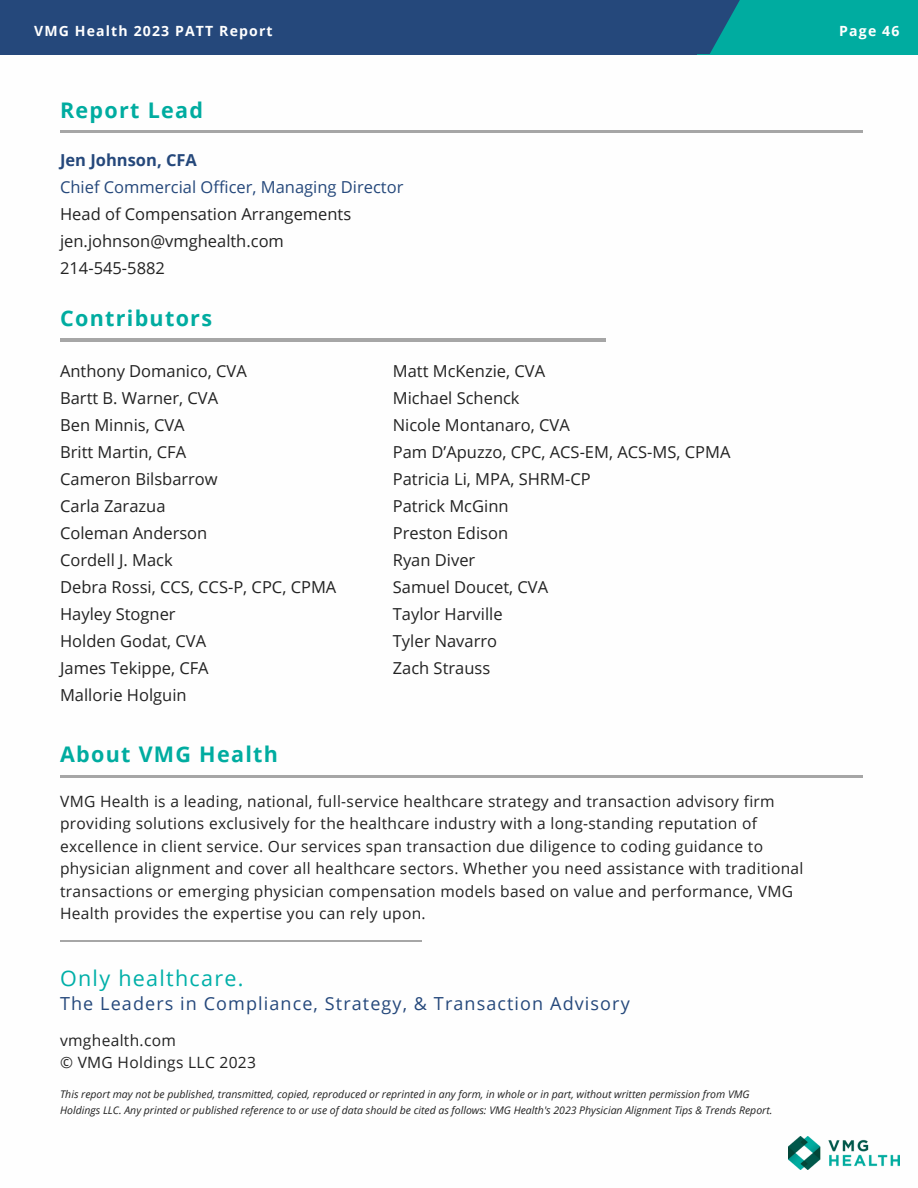
<style>
.page{position:relative;width:918px;height:1188px;background:#fff}
.page>*{position:absolute;margin:0;border:0;box-sizing:border-box;transform-origin:0 0}
.t1{font:700 21.6px "Open Sans";letter-spacing:.06em;color:#00aca0}
.t2{font:21.6px "Open Sans";letter-spacing:.06em;color:#00afa8}
.t3{font:18px "Open Sans";letter-spacing:.06em;color:#25487b}
.t4{font:16.5px "Open Sans";color:#222}
.t5{font:16.5px "Open Sans";color:#25487b}
.t6{font:700 16.5px "Open Sans";color:#25487b}
.t7{font:15.6px/22.5px "Open Sans";letter-spacing:.02em;color:#222}
.t8{font:700 14.1px "Open Sans";letter-spacing:.08em;color:#fff}
.t9{font:italic 10.5px/15.8px "Open Sans";color:#222}
</style>
<div class="page">
<div style="left:0;top:0;width:918px;height:54px;background:#00aca0"></div>
<svg style="left:696px;top:0;width:44px;height:54px"></svg>
<div style="left:0;top:0;width:696px;height:54px;background:#25487b"></div>
<hr style="left:60px;top:941px;width:362px;height:1px;background:#a6a6a6">
<hr style="left:60px;top:131px;width:802px;height:2px;background:#a6a6a6">
<hr style="left:60px;top:776px;width:802px;height:2px;background:#a6a6a6">
<hr style="left:60px;top:339px;width:546px;height:2px;background:#a6a6a6">
<img style="left:788px;top:1136px;width:112px;height:34px">
<p class="t8" style="left:34px;top:21px;width:240px">VMG Health 2023 PATT Report</p>
<p class="t8" style="left:839px;top:21px;width:62px">Page 46</p>
<p class="t1" style="left:60px;top:95px;width:144px">Report Lead</p>
<p class="t6" style="left:60px;top:148px;width:138px">Jen Johnson, CFA</p>
<p class="t5" style="left:60px;top:175px;width:345px">Chief Commercial Officer, Managing Director</p>
<p class="t4" style="left:60px;top:202px;width:293px">Head of Compensation Arrangements</p>
<p class="t4" style="left:60px;top:229px;width:225px">jen.johnson@vmghealth.com</p>
<p class="t4" style="left:60px;top:256px;width:106px">214-545-5882</p>
<p class="t1" style="left:60px;top:302px;width:153px">Contributors</p>
<p class="t4" style="left:60px;top:359px;width:188px">Anthony Domanico, CVA</p>
<p class="t4" style="left:60px;top:386px;width:160px">Bartt B. Warner, CVA</p>
<p class="t4" style="left:60px;top:413px;width:126px">Ben Minnis, CVA</p>
<p class="t4" style="left:60px;top:440px;width:128px">Britt Martin, CFA</p>
<p class="t4" style="left:60px;top:467px;width:159px">Cameron Bilsbarrow</p>
<p class="t4" style="left:60px;top:494px;width:107px">Carla Zarazua</p>
<p class="t4" style="left:60px;top:521px;width:149px">Coleman Anderson</p>
<p class="t4" style="left:60px;top:548px;width:114px">Cordell J. Mack</p>
<p class="t4" style="left:60px;top:575px;width:278px">Debra Rossi, CCS, CCS-P, CPC, CPMA</p>
<p class="t4" style="left:60px;top:602px;width:117px">Hayley Stogner</p>
<p class="t4" style="left:60px;top:629px;width:148px">Holden Godat, CVA</p>
<p class="t4" style="left:60px;top:656px;width:150px">James Tekippe, CFA</p>
<p class="t4" style="left:60px;top:683px;width:128px">Mallorie Holguin</p>
<p class="t1" style="left:60px;top:739px;width:219px">About VMG Health</p>
<p class="t4" style="left:393px;top:359px;width:154px">Matt McKenzie, CVA</p>
<p class="t4" style="left:393px;top:386px;width:128px">Michael Schenck</p>
<p class="t4" style="left:393px;top:413px;width:179px">Nicole Montanaro, CVA</p>
<p class="t4" style="left:393px;top:440px;width:339px">Pam D’Apuzzo, CPC, ACS-EM, ACS-MS, CPMA</p>
<p class="t4" style="left:393px;top:467px;width:199px">Patricia Li, MPA, SHRM-CP</p>
<p class="t4" style="left:393px;top:494px;width:117px">Patrick McGinn</p>
<p class="t4" style="left:393px;top:521px;width:117px">Preston Edison</p>
<p class="t4" style="left:393px;top:548px;width:84px">Ryan Diver</p>
<p class="t4" style="left:393px;top:575px;width:157px">Samuel Doucet, CVA</p>
<p class="t4" style="left:393px;top:602px;width:111px">Taylor Harville</p>
<p class="t4" style="left:393px;top:629px;width:106px">Tyler Navarro</p>
<p class="t4" style="left:393px;top:656px;width:99px">Zach Strauss</p>
<p class="t7" style="left:60px;top:790px;width:745px">VMG Health is a leading, national, full-service healthcare strategy and transaction advisory firm providing solutions exclusively for the healthcare industry with a long-standing reputation of excellence in client service. Our services span transaction due diligence to coding guidance to physician alignment and cover all healthcare sectors. Whether you need assistance with traditional transactions or emerging physician compensation models based on value and performance, VMG Health provides the expertise you can rely upon.</p>
<p class="t2" style="left:60px;top:963px;width:185px">Only healthcare.</p>
<p class="t3" style="left:60px;top:990px;width:571px">The Leaders in Compliance, Strategy, &amp; Transaction Advisory</p>
<p class="t7" style="left:60px;top:1028px;width:117px">vmghealth.com</p>
<p class="t7" style="left:60px;top:1051px;width:197px">© VMG Holdings LLC 2023</p>
<p class="t9" style="left:60px;top:1086px;width:714px">This report may not be published, transmitted, copied, reproduced or reprinted in any form, in whole or in part, without written permission from VMG<br>Holdings LLC. Any printed or published reference to or use of data should be cited as follows: VMG Health's 2023 Physician Alignment Tips &amp; Trends Report.</p>
</div>
